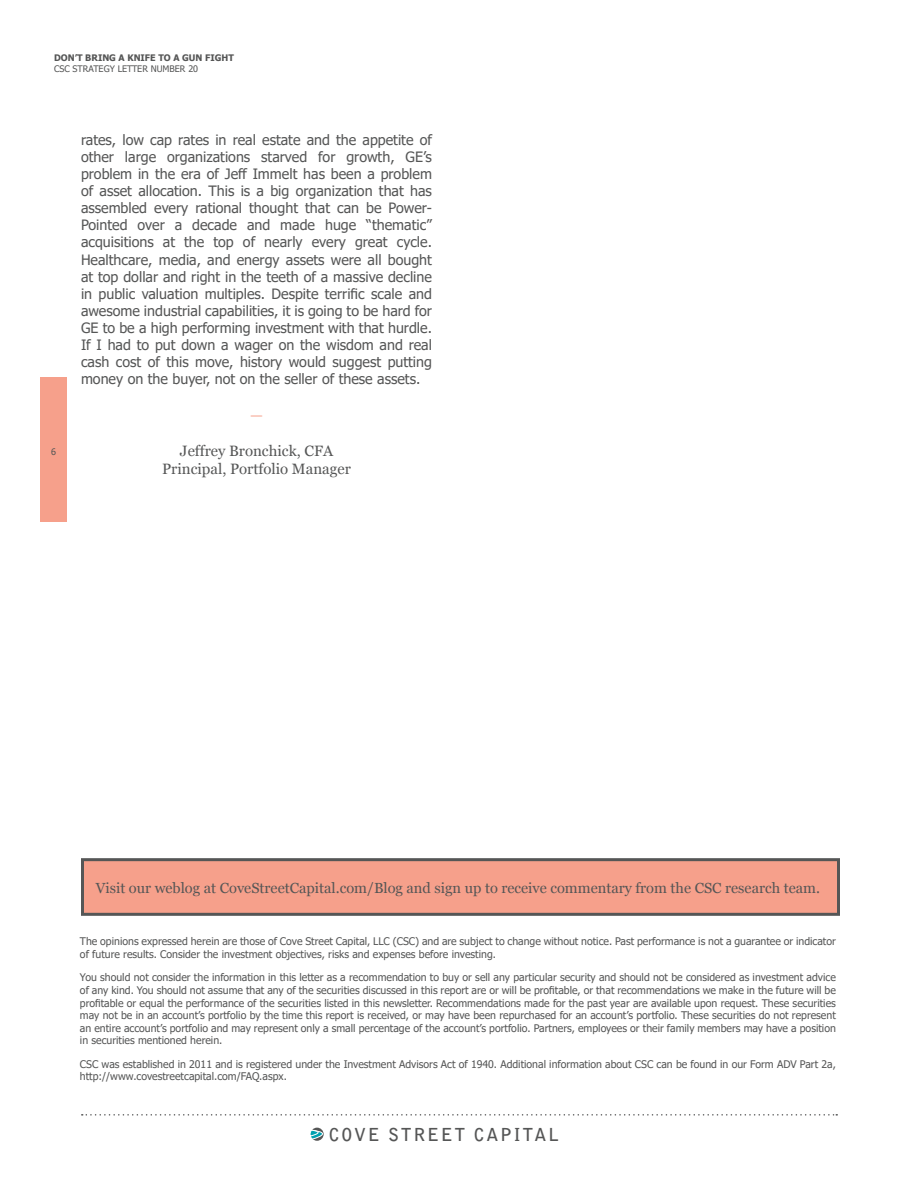
<style>
.page{position:relative;width:918px;height:1188px;background:#fff}
.page>*{position:absolute;margin:0;border:0;box-sizing:border-box;transform-origin:0 0}
.t1{font:700 17.85px "Bell Gothic Std";letter-spacing:.1em;color:#555656}
.t2{font:15px "Vani";color:#555656}
.t3{font:15px "Vani";color:#f6a08b}
.t4{font:14.7px "Vani";color:#555656}
.t5{font:14.25px/17.1px "Tahoma";color:#555656;text-align:justify}
.t6{font:10.5px/12.6px "Tahoma";color:#555656}
.t7{font:700 9px "Tahoma";color:#555656}
.t8{font:9px "Tahoma";color:#555656}
</style>
<div class="page">
<svg style="left:82px;top:1114px;width:755px;height:2px"></svg>
<svg style="left:311px;top:1128px;width:13px;height:13px"></svg>
<svg style="left:310px;top:1129px;width:13px;height:11px"></svg>
<div style="left:40px;top:377px;width:28px;height:145px;background:#f6a08b"></div>
<div style="left:81px;top:858px;width:759px;height:58px;background:#f6a08b;border:3px solid #555656"></div>
<p class="t7" style="left:54px;top:51px;width:181px">DON’T BRING A KNIFE TO A GUN FIGHT</p>
<p class="t8" style="left:54px;top:62px;width:146px">CSC STRATEGY LETTER NUMBER 20</p>
<p class="t8" style="left:51px;top:445px;width:6px">6</p>
<p class="t5" style="left:81px;top:132px;width:353px">rates, low cap rates in real estate and the appetite of other large organizations starved for growth, GE’s problem in the era of Jeff Immelt has been a problem of asset allocation. This is a big organization that has assembled every rational thought that can be Power-Pointed over a decade and made huge “thematic” acquisitions at the top of nearly every great cycle.<br>Healthcare, media, and energy assets were all bought at top dollar and right in the teeth of a massive decline in public valuation multiples. Despite terrific scale and awesome industrial capabilities, it is going to be hard for GE to be a high performing investment with that hurdle.<br>If I had to put down a wager on the wisdom and real cash cost of this move, history would suggest putting money on the buyer, not on the seller of these assets.</p>
<p class="t3" style="left:250px;top:406px;width:14px">—</p>
<p class="t2" style="left:180px;top:442px;width:155px">Jeffrey Bronchick, CFA</p>
<p class="t2" style="left:162px;top:460px;width:190px">Principal, Portfolio Manager</p>
<p class="t4" style="left:96px;top:879px;width:726px">Visit our weblog at CoveStreetCapital.com/Blog and sign up to receive commentary from the CSC research team.</p>
<p class="t6" style="left:80px;top:936px;width:757px">The opinions expressed herein are those of Cove Street Capital, LLC (CSC) and are subject to change without notice. Past performance is not a guarantee or indicator of future results. Consider the investment objectives, risks and expenses before investing.</p>
<p class="t6" style="left:80px;top:972px;width:757px;text-align:justify">You should not consider the information in this letter as a recommendation to buy or sell any particular security and should not be considered as investment advice of any kind. You should not assume that any of the securities discussed in this report are or will be profitable, or that recommendations we make in the future will be profitable or equal the performance of the securities listed in this newsletter. Recommendations made for the past year are available upon request. These securities may not be in an account’s portfolio by the time this report is received, or may have been repurchased for an account’s portfolio. These securities do not represent an entire account’s portfolio and may represent only a small percentage of the account’s portfolio. Partners, employees or their family members may have a position in securities mentioned herein.</p>
<p class="t6" style="left:80px;top:1058px;width:757px">CSC was established in 2011 and is registered under the Investment Advisors Act of 1940. Additional information about CSC can be found in our Form ADV Part 2a, http://www.covestreetcapital.com/FAQ.aspx.</p>
<p class="t1" style="left:329px;top:1124px;width:232px">COVE STREET CAPITAL</p>
</div>
